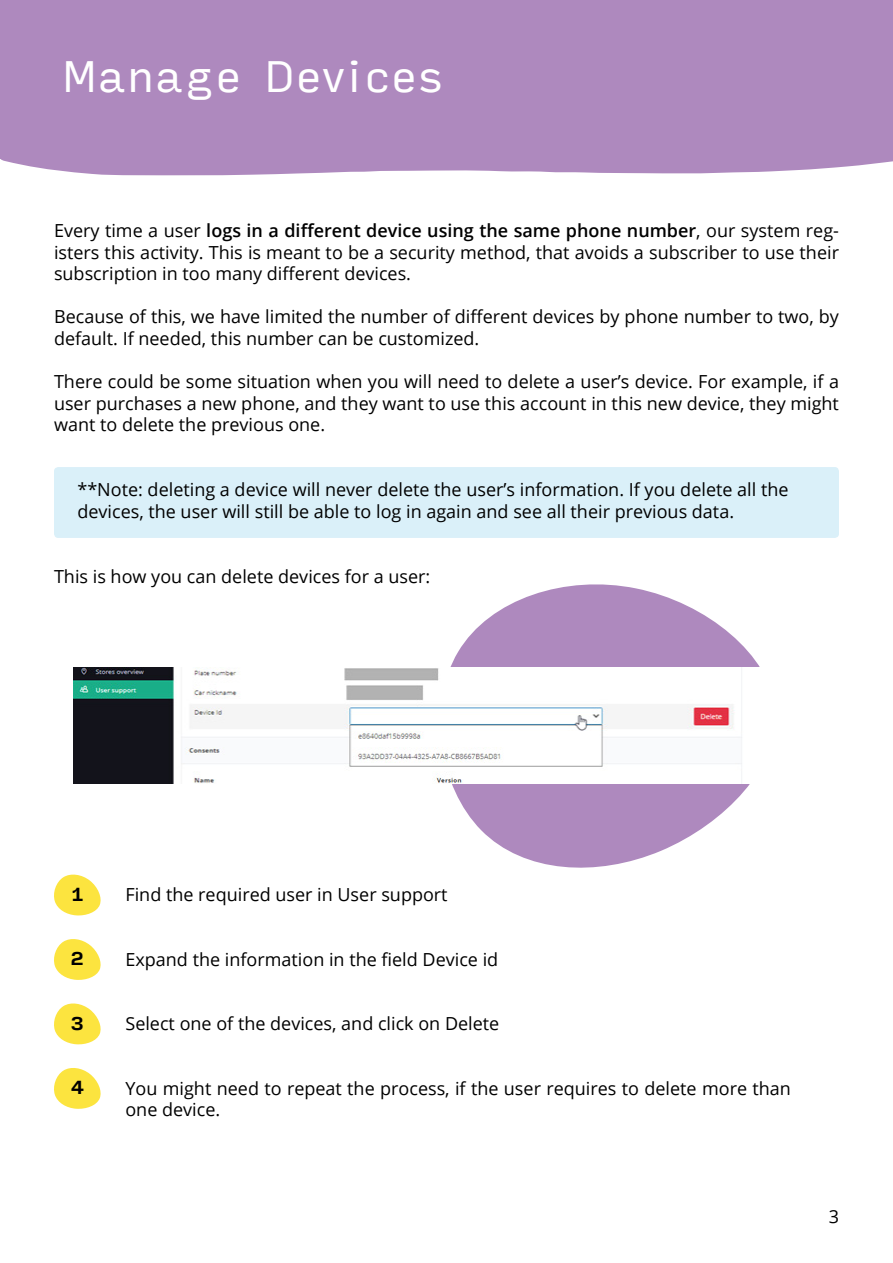
<style>
.page{position:relative;width:893px;height:1263px;background:#fff}
.page>*{position:absolute;margin:0;border:0;box-sizing:border-box;transform-origin:0 0}
.t1{font:42px "Input Sans";color:#fff}
.t2{font:18px/21.6px "Open Sans";color:#000}
.t3{font:700 18px "Input Sans";color:#000}
.s1{font-weight:600}
</style>
<div class="page">
<div style="left:54px;top:467px;width:785px;height:71px;background:#daf0f9;border-radius:4px"></div>
<svg style="left:450px;top:584px;width:310px;height:284px;fill:#ae89be"></svg>
<div style="left:0;top:0;width:893px;height:159px;background:#ae89be"></div>
<svg style="left:1px;top:159px;width:892px;height:17px"></svg>
<img style="left:74px;top:668px;width:686px;height:116px">
<svg style="left:54px;top:874px;width:47px;height:42px"></svg>
<svg style="left:54px;top:939px;width:47px;height:41px"></svg>
<svg style="left:54px;top:1003px;width:47px;height:42px"></svg>
<svg style="left:54px;top:1068px;width:47px;height:41px"></svg>
<h1 class="t1" style="left:63px;top:38px;width:383px">Manage Devices</h1>
<p class="t2" style="left:54px;top:219px;width:786px;text-align:justify">Every time a user <span class="s1">logs in a different device using the same phone number</span>, our system reg&shy;isters this activity. This is meant to be a security method, that avoids a subscriber to use their subscription in too many different devices.</p>
<p class="t2" style="left:54px;top:306px;width:786px">Because of this, we have limited the number of different devices by phone number to two, by default. If needed, this number can be customized.</p>
<p class="t2" style="left:54px;top:370px;width:786px;text-align:justify">There could be some situation when you will need to delete a user’s device. For example, if a user purchases a new phone, and they want to use this account in this new device, they might want to delete the previous one.</p>
<p class="t2" style="left:77px;top:478px;width:713px">**Note: deleting a device will never delete the user’s information. If you delete all the devices, the user will still be able to log in again and see all their previous data.</p>
<p class="t2" style="left:54px;top:565px;width:378px">This is how you can delete devices for a user:</p>
<p class="t3" style="left:70px;top:878px;width:16px">1</p>
<p class="t2" style="left:125px;top:883px;width:324px">Find the required user in User support</p>
<p class="t3" style="left:70px;top:942px;width:16px">2</p>
<p class="t2" style="left:125px;top:948px;width:374px">Expand the information in the field Device id</p>
<p class="t3" style="left:70px;top:1007px;width:16px">3</p>
<p class="t2" style="left:125px;top:1012px;width:375px">Select one of the devices, and click on Delete</p>
<p class="t3" style="left:70px;top:1071px;width:16px">4</p>
<p class="t2" style="left:125px;top:1077px;width:667px">You might need to repeat the process, if the user requires to delete more than one device.</p>
<p class="t2" style="left:829px;top:1205px;width:12px">3</p>
</div>
